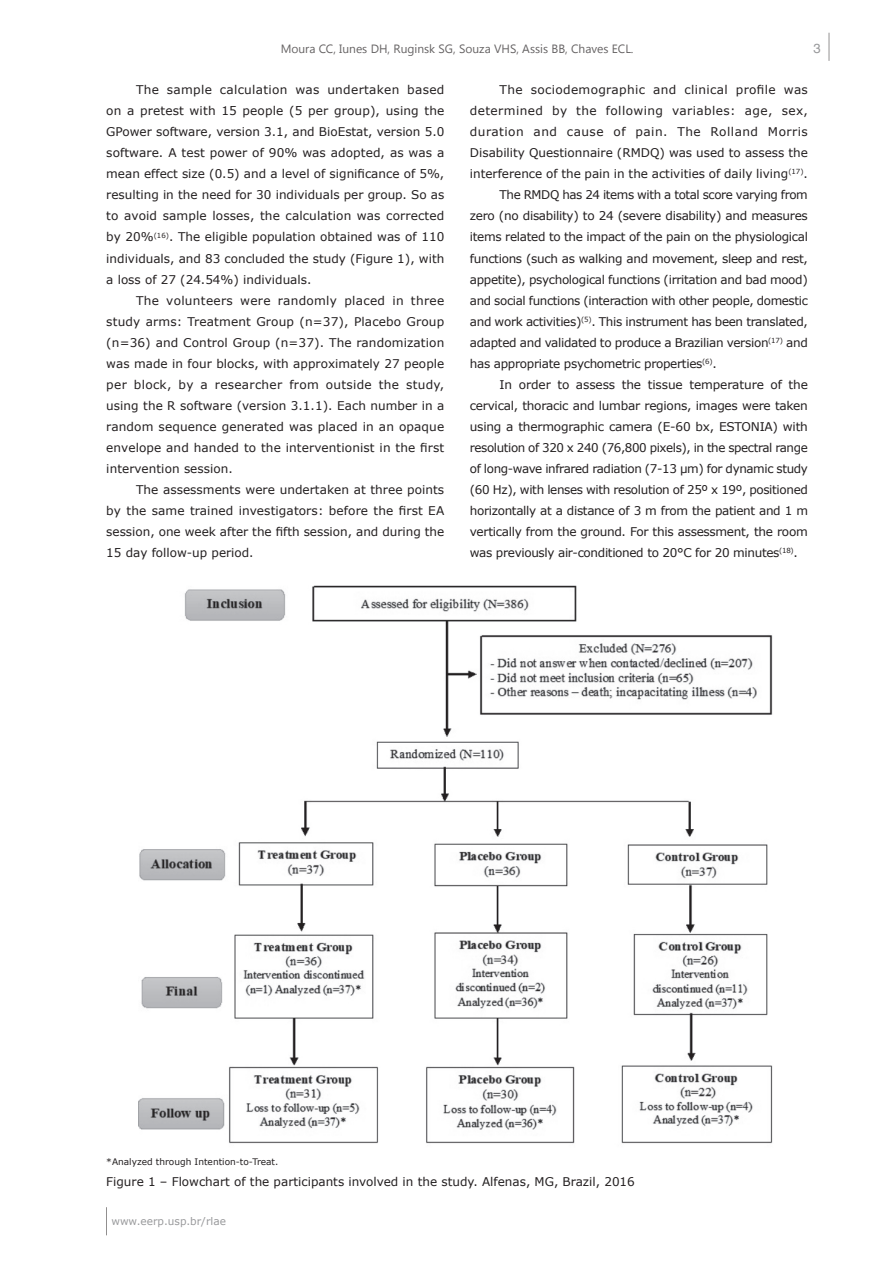
<style>
.page{position:relative;width:893px;height:1263px;background:#fff}
.page>*{position:absolute;margin:0;border:0;box-sizing:border-box;transform-origin:0 0}
.t1{font:13.5px "Geneva";color:#6c6d70}
.Texto{font:12px/21px "Verdana";color:#231f20;text-align:justify}
.Título_de_tabela_e_f{font:12px "Verdana";color:#231f20}
.t2{font:12px "Segoe UI";color:#231f20}
.t3{font:10.5px "Verdana";color:#6c6d70}
.Rodapé_de_tabela__fi{font:9px "Verdana";color:#231f20}
</style>
<div class="page">
<svg style="left:106px;top:1207px;width:1px;height:28px"></svg>
<svg style="left:829px;top:33px;width:1px;height:28px"></svg>
<img style="left:138px;top:585px;width:635px;height:559px">
<p class="t2" style="left:281px;top:41px;width:354px">Moura CC, Iunes DH, Ruginsk SG, Souza VHS, Assis BB, Chaves ECL.</p>
<p class="t1" style="left:813px;top:40px;width:9px">3</p>
<p class="Texto" style="left:106px;top:79px;width:340px;text-indent:30px">The sample calculation was undertaken based on a pretest with 15 people (5 per group), using the GPower software, version 3.1, and BioEstat, version 5.0 software. A test power of 90% was adopted, as was a mean effect size (0.5) and a level of significance of 5%, resulting in the need for 30 individuals per group. So as to avoid sample losses, the calculation was corrected by 20%<sup>(16)</sup>. The eligible population obtained was of 110 individuals, and 83 concluded the study (Figure 1), with a loss of 27 (24.54%) individuals.</p>
<p class="Texto" style="left:106px;top:289px;width:340px;text-indent:30px">The volunteers were randomly placed in three study arms: Treatment Group (n=37), Placebo Group (n=36) and Control Group (n=37). The randomization was made in four blocks, with approximately 27 people per block, by a researcher from outside the study, using the R software (version 3.1.1). Each number in a random sequence generated was placed in an opaque envelope and handed to the interventionist in the first intervention session.</p>
<p class="Texto" style="left:106px;top:479px;width:340px;text-indent:30px">The assessments were undertaken at three points by the same trained investigators: before the first EA session, one week after the fifth session, and during the 15 day follow-up period.</p>
<p class="Texto" style="left:470px;top:79px;width:340px;text-indent:30px">The sociodemographic and clinical profile was determined by the following variables: age, sex, duration and cause of pain. The Rolland Morris Disability Questionnaire (RMDQ) was used to assess the interference of the pain in the activities of daily living<sup>(17)</sup>.</p>
<p class="Texto" style="left:470px;top:184px;width:340px;text-indent:30px">The RMDQ has 24 items with a total score varying from zero (no disability) to 24 (severe disability) and measures items related to the impact of the pain on the physiological functions (such as walking and movement, sleep and rest, appetite), psychological functions (irritation and bad mood) and social functions (interaction with other people, domestic and work activities)<sup>(5)</sup>. This instrument has been translated, adapted and validated to produce a Brazilian version<sup>(17)</sup> and has appropriate psychometric properties<sup>(6)</sup>.</p>
<p class="Texto" style="left:470px;top:373px;width:340px;text-indent:30px">In order to assess the tissue temperature of the cervical, thoracic and lumbar regions, images were taken using a thermographic camera (E-60 bx, ESTONIA) with resolution of 320 x 240 (76,800 pixels), in the spectral range of long-wave infrared radiation (7-13 μm) for dynamic study (60 Hz), with lenses with resolution of 25º x 19º, positioned horizontally at a distance of 3 m from the patient and 1 m vertically from the ground. For this assessment, the room was previously air-conditioned to 20°C for 20 minutes<sup>(18)</sup>.</p>
<p class="Rodapé_de_tabela__fi" style="left:106px;top:1156px;width:174px">*Analyzed through Intention-to-Treat.</p>
<p class="Título_de_tabela_e_f" style="left:106px;top:1174px;width:530px">Figure 1 – Flowchart of the participants involved in the study. Alfenas, MG, Brazil, 2016</p>
<p class="t3" style="left:111px;top:1215px;width:116px">www.eerp.usp.br/rlae</p>
</div>
